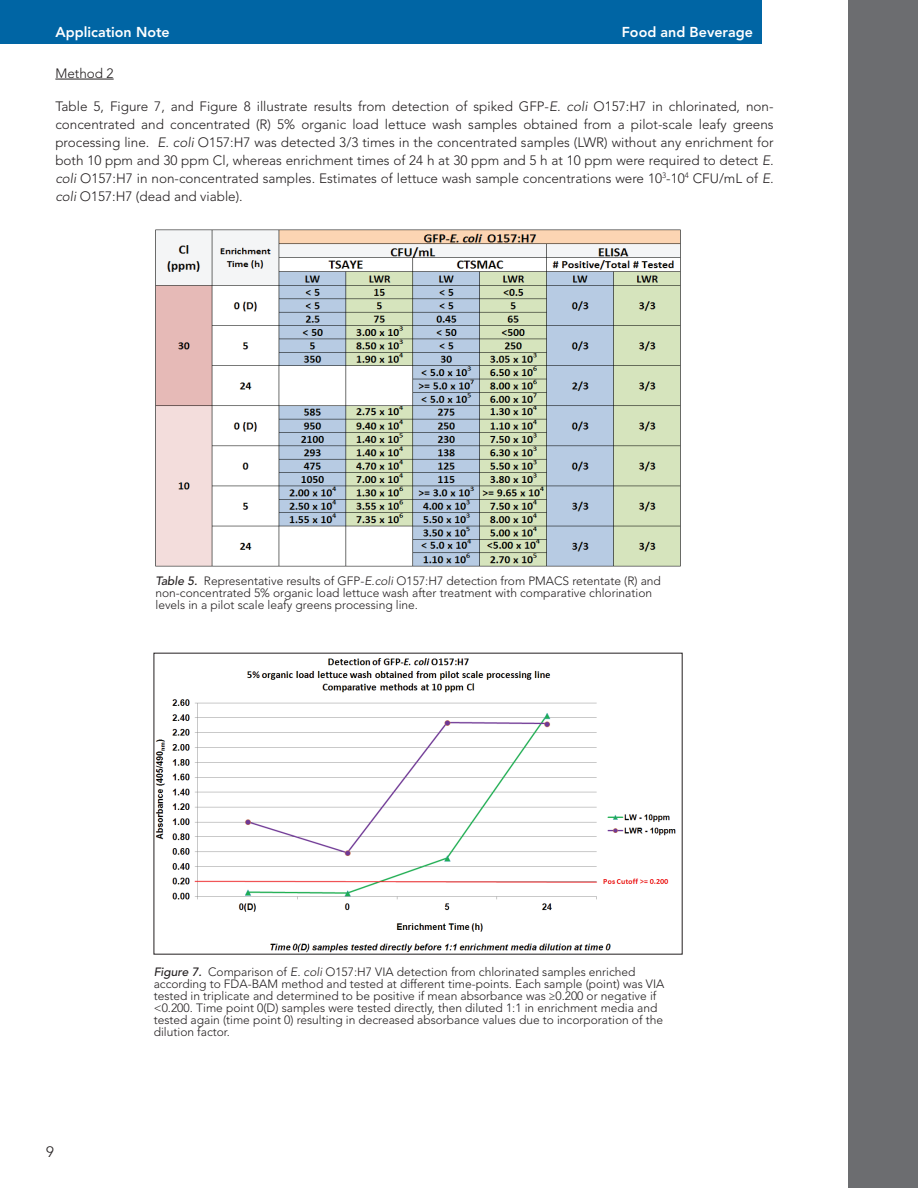
<style>
.page{position:relative;width:918px;height:1188px;background:#fff}
.page>*{position:absolute;margin:0;border:0;box-sizing:border-box;transform-origin:0 0}
.t1{font:300 15px "Avenir LT Std";color:#231f20}
.t2{font:800 14.25px "Avenir LT Std";color:#fff}
.t3{font:300 13.5px/18px "Avenir LT Std";color:#231f20;text-align:justify}
.t4{font:300 12px/12px "Avenir LT Std";color:#231f20}
.s1{font-style:italic}
.s2{font-weight:500;font-style:italic}
</style>
<div class="page">
<div style="left:848px;top:0;width:70px;height:1188px;background:#6c6d70"></div>
<div style="left:0;top:0;width:762px;height:43px;background:#0065a4"></div>
<img style="left:155px;top:229px;width:526px;height:338px">
<img style="left:156px;top:658px;width:520px;height:294px">
<hr style="left:55px;top:79px;width:59px;height:1px;background:#231f20">
<p class="t2" style="left:56px;top:23px;width:116px">Application Note</p>
<p class="t2" style="left:622px;top:23px;width:133px">Food and Beverage</p>
<p class="t3" style="left:55px;top:64px;width:60px">Method 2</p>
<p class="t3" style="left:55px;top:97px;width:720px">Table 5, Figure 7, and Figure 8 illustrate results from detection of spiked GFP-<span class="s1">E. coli</span> O157:H7 in chlorinated, non&shy;concentrated and concentrated (R) 5% organic load lettuce wash samples obtained from a pilot-scale leafy greens processing line. <span class="s1">E. coli</span> O157:H7 was detected 3/3 times in the concentrated samples (LWR) without any enrichment for both 10 ppm and 30 ppm Cl, whereas enrichment times of 24 h at 30 ppm and 5 h at 10 ppm were required to detect <span class="s1">E. coli</span> O157:H7 in non-concentrated samples. Estimates of lettuce wash sample concentrations were 10<sup>3</sup>-10<sup>4</sup> CFU/mL of <span class="s1">E. coli</span> O157:H7 (dead and viable).</p>
<p class="t4" style="left:156px;top:575px;width:507px"><span class="s2">Table 5.</span> Representative results of GFP-<span class="s1">E.coli</span> O157:H7 detection from PMACS retentate (R) and non-concentrated 5% organic load lettuce wash after treatment with comparative chlorination levels in a pilot scale leafy greens processing line.</p>
<p class="t1" style="left:46px;top:1143px;width:9px">9</p>
<p class="t4" style="left:154px;top:966px;width:512px"><span class="s2">Figure 7.</span> Comparison of <span class="s1">E. coli</span> O157:H7 VIA detection from chlorinated samples enriched according to FDA-BAM method and tested at different time-points. Each sample (point) was VIA tested in triplicate and determined to be positive if mean absorbance was ≥0.200 or negative if &lt;0.200. Time point 0(D) samples were tested directly, then diluted 1:1 in enrichment media and tested again (time point 0) resulting in decreased absorbance values due to incorporation of the dilution factor.</p>
</div>
